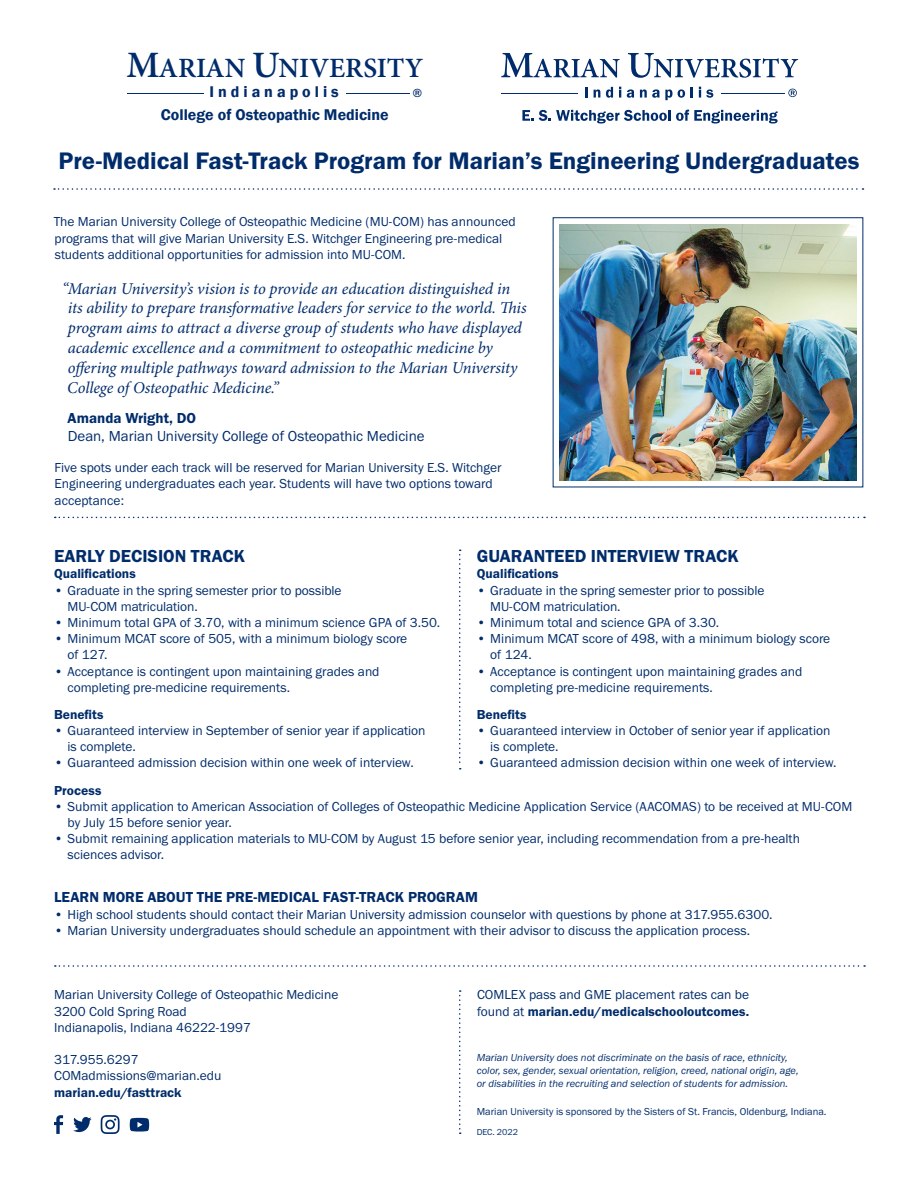
<style>
.page{position:relative;width:918px;height:1188px;background:#fff}
.page>*{position:absolute;margin:0;border:0;box-sizing:border-box;transform-origin:0 0}
.t1{font:600 27.9px "Minion Pro";color:#002c6b}
.t2{font:24.75px "Franklin Gothic URW Dem";color:#002c6b}
.t3{font:20.55px "ITC Franklin Gothic Std";color:#002c6b}
.t4{font:18px "Franklin Gothic URW Dem";color:#002c6b}
.t5{font:italic 16.5px/19.8px "Minion Pro";letter-spacing:-.01em;color:#002c6b}
.t6{font:600 15.9px "Franklin Gothic";color:#002c6b}
.t7{font:600 15.9px "Franklin Gothic";letter-spacing:.25em;color:#002c6b}
.t8{font:15px "Franklin Gothic URW Dem";color:#002c6b}
.t9{font:15px "Franklin Gothic URW Boo";color:#002c6b}
.t10{font:13.5px/16.2px "Franklin Gothic URW Boo";color:#002c6b}
.t11{font:13.5px "Franklin Gothic URW Dem";color:#002c6b}
.t12{font:10.5px/12.6px "Franklin Gothic URW Boo Ita";color:#002c6b}
.t13{font:10.5px "Franklin Gothic URW Boo";color:#002c6b}
.t14{font:9px "Franklin Gothic URW Boo";color:#002c6b}
.s1{font-size:37.2px}
.s2{font-family:"Franklin Gothic URW Boo"}
</style>
<div class="page">
<svg style="left:54px;top:188px;width:809px;height:2px"></svg>
<svg style="left:55px;top:517px;width:810px;height:1px"></svg>
<img style="left:560px;top:224px;width:296px;height:257px">
<svg style="left:459px;top:550px;width:2px;height:219px"></svg>
<svg style="left:55px;top:965px;width:810px;height:2px"></svg>
<hr style="left:127px;top:93px;width:77px;height:1px;background:#002c6b">
<hr style="left:346px;top:93px;width:64px;height:1px;background:#002c6b">
<svg style="left:73px;top:1117px;width:19px;height:15px"></svg>
<svg style="left:54px;top:1115px;width:9px;height:19px"></svg>
<svg style="left:101px;top:1115px;width:19px;height:19px"></svg>
<svg style="left:130px;top:1118px;width:19px;height:14px"></svg>
<svg style="left:459px;top:990px;width:2px;height:144px"></svg>
<svg style="left:522px;top:110px;width:256px;height:14px"></svg>
<svg style="left:501px;top:53px;width:119px;height:25px"></svg>
<svg style="left:628px;top:53px;width:170px;height:25px"></svg>
<hr style="left:501px;top:93px;width:77px;height:1px;background:#002c6b">
<hr style="left:721px;top:93px;width:64px;height:1px;background:#002c6b">
<svg style="left:585px;top:87px;width:3px;height:11px"></svg>
<svg style="left:594px;top:89px;width:6px;height:9px"></svg>
<svg style="left:606px;top:87px;width:7px;height:11px"></svg>
<svg style="left:619px;top:87px;width:2px;height:11px"></svg>
<svg style="left:627px;top:89px;width:7px;height:9px"></svg>
<svg style="left:640px;top:89px;width:45px;height:11px"></svg>
<svg style="left:691px;top:87px;width:2px;height:11px"></svg>
<svg style="left:699px;top:87px;width:14px;height:11px"></svg>
<svg style="left:788px;top:89px;width:9px;height:8px"></svg>
<h1 class="t1" style="left:126px;top:49px;width:299px"><span class="s1">M</span>ARIAN <span class="s1">U</span>NIVERSITY</h1>
<p class="t7" style="left:210px;top:82px;width:131px">Indianapolis</p>
<h3 class="t3" style="left:412px;top:84px;width:17px">®</h3>
<p class="t6" style="left:161px;top:105px;width:229px">College of Osteopathic Medicine</p>
<h2 class="t2" style="left:58px;top:145px;width:803px">Pre-Medical Fast-Track Program for Marian’s Engineering Undergraduates</h2>
<p class="t10" style="left:54px;top:214px;width:463px">The Marian University College of Osteopathic Medicine (MU-COM) has announced programs that will give Marian University E.S. Witchger Engineering pre-medical students additional opportunities for admission into MU-COM.</p>
<p class="t5" style="left:67px;top:279px;width:461px;text-indent:-5px">“Marian University’s vision is to provide an education distinguished in its ability to prepare transformative leaders for service to the world. This program aims to attract a diverse group of students who have displayed academic excellence and a commitment to osteopathic medicine by offering multiple pathways toward admission to the Marian University College of Osteopathic Medicine.”</p>
<p class="t8" style="left:68px;top:408px;width:130px">Amanda Wright, DO</p>
<p class="t9" style="left:68px;top:426px;width:358px">Dean, Marian University College of Osteopathic Medicine</p>
<p class="t10" style="left:55px;top:459px;width:448px;line-height:16.6px">Five spots under each track will be reserved for Marian University E.S. Witchger<br>Engineering undergraduates each year. Students will have two options toward acceptance:</p>
<h3 class="t4" style="left:54px;top:545px;width:193px">EARLY DECISION TRACK</h3>
<p class="t11" style="left:54px;top:566px;width:83px">Qualifications</p>
<p class="t10" style="left:68px;top:582px;width:276px;text-indent:-14px">• Graduate in the spring semester prior to possible<br>MU-COM matriculation.</p>
<p class="t10" style="left:54px;top:614px;width:388px">• Minimum total GPA of 3.70, with a minimum science GPA of 3.50.</p>
<p class="t10" style="left:68px;top:630px;width:341px;text-indent:-14px">• Minimum MCAT score of 505, with a minimum biology score of 127.</p>
<p class="t10" style="left:68px;top:663px;width:314px;text-indent:-14px">• Acceptance is contingent upon maintaining grades and completing pre-medicine requirements.</p>
<p class="t11" style="left:54px;top:706px;width:51px">Benefits</p>
<p class="t10" style="left:68px;top:722px;width:360px;text-indent:-14px">• Guaranteed interview in September of senior year if application is complete.</p>
<p class="t10" style="left:54px;top:754px;width:361px">• Guaranteed admission decision within one week of interview.</p>
<h3 class="t4" style="left:477px;top:545px;width:263px">GUARANTEED INTERVIEW TRACK</h3>
<p class="t11" style="left:477px;top:566px;width:83px">Qualifications</p>
<p class="t10" style="left:490px;top:582px;width:276px;text-indent:-14px">• Graduate in the spring semester prior to possible<br>MU-COM matriculation.</p>
<p class="t10" style="left:477px;top:614px;width:244px">• Minimum total and science GPA of 3.30.</p>
<p class="t10" style="left:490px;top:630px;width:342px;text-indent:-14px">• Minimum MCAT score of 498, with a minimum biology score of 124.</p>
<p class="t10" style="left:490px;top:663px;width:314px;text-indent:-14px">• Acceptance is contingent upon maintaining grades and completing pre-medicine requirements.</p>
<p class="t11" style="left:477px;top:706px;width:51px">Benefits</p>
<p class="t10" style="left:490px;top:722px;width:342px;text-indent:-14px">• Guaranteed interview in October of senior year if application is complete.</p>
<p class="t10" style="left:477px;top:754px;width:361px">• Guaranteed admission decision within one week of interview.</p>
<p class="t11" style="left:54px;top:782px;width:49px">Process</p>
<p class="t10" style="left:68px;top:798px;width:786px;text-indent:-14px">• Submit application to American Association of Colleges of Osteopathic Medicine Application Service (AACOMAS) to be received at MU-COM by July 15 before senior year.</p>
<p class="t10" style="left:68px;top:830px;width:734px;text-indent:-14px">• Submit remaining application materials to MU-COM by August 15 before senior year, including recommendation from a pre-health sciences advisor.</p>
<p class="t8" style="left:54px;top:888px;width:425px">LEARN MORE ABOUT THE PRE-MEDICAL FAST-TRACK PROGRAM</p>
<p class="t10" style="left:54px;top:906px;width:720px">• High school students should contact their Marian University admission counselor with questions by phone at 317.955.6300.</p>
<p class="t10" style="left:54px;top:922px;width:698px">• Marian University undergraduates should schedule an appointment with their advisor to discuss the application process.</p>
<p class="t10" style="left:54px;top:986px;width:286px">Marian University College of Osteopathic Medicine<br>3200 Cold Spring Road<br>Indianapolis, Indiana 46222-1997</p>
<p class="t10" style="left:54px;top:1051px;width:169px">317.955.6297<br>COMadmissions@marian.edu</p>
<p class="t11" style="left:54px;top:1084px;width:129px">marian.edu/fasttrack</p>
<p class="t10" style="left:477px;top:986px;width:274px">COMLEX pass and GME placement rates can be</p>
<p class="t11" style="left:477px;top:1003px;width:274px"><span class="s2">found at</span> marian.edu/medicalschooloutcomes.</p>
<p class="t12" style="left:477px;top:1051px;width:323px">Marian University does not discriminate on the basis of race, ethnicity, color, sex, gender, sexual orientation, religion, creed, national origin, age, or disabilities in the recruiting and selection of students for admission.</p>
<p class="t13" style="left:477px;top:1105px;width:351px">Marian University is sponsored by the Sisters of St. Francis, Oldenburg, Indiana.</p>
<p class="t14" style="left:477px;top:1127px;width:43px">DEC. 2022</p>
</div>
